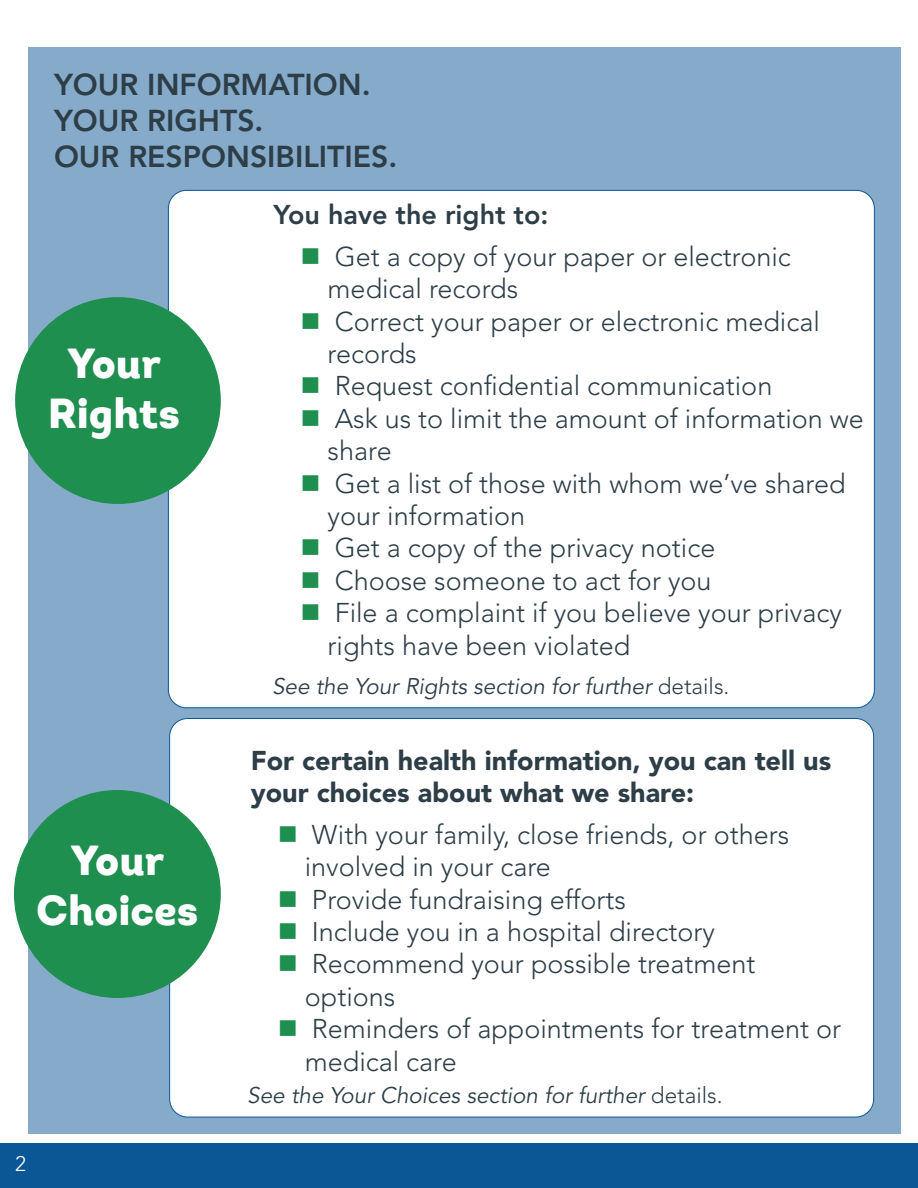
<style>
.page{position:relative;width:918px;height:1188px;background:#fff}
.page>*{position:absolute;margin:0;border:0;box-sizing:border-box;transform-origin:0 0}
.t1{font:41.85px "Intro Black Alt";color:#fff}
.Body_-_Avenir_Light{font:800 30px "Avenir LT Std";color:#2d3e47}
.t2{font:300 27px/32.4px "Avenir LT Std";color:#2d3e47}
.t3{font:900 27px/32.4px "Avenir LT Std";color:#2d3e47}
.Light_Green_Bullets{font:800 27px "Avenir LT Std";color:#2d3e47}
.Light_Green_Bullets-2{font:italic 22.5px "Avenir LT Std";color:#2d3e47}
.t4{font:300 21px "Avenir LT Std";color:#fff}
.s1{font-weight:300;font-style:normal}
</style>
<div class="page">
<div style="left:0;top:1144px;width:918px;height:44px;background:#0b5695"></div>
<div style="left:28px;top:48px;width:873px;height:1086px;background:#85aaca"></div>
<div style="left:168px;top:190px;width:706px;height:518px;background:#fff;border-radius:18px"></div>
<div style="left:18px;top:300px;width:200px;height:201px;background:#1f8f50;border-radius:50%"></div>
<div style="left:15px;top:297px;width:206px;height:207px;border:6px solid #1f8f50;border-radius:50%"></div>
<div style="left:170px;top:719px;width:704px;height:398px;background:#fff;border-radius:18px"></div>
<div style="left:17px;top:793px;width:201px;height:202px;background:#1f8f50;border-radius:50%"></div>
<div style="left:14px;top:790px;width:207px;height:208px;border:6px solid #1f8f50;border-radius:50%"></div>
<p class="Body_-_Avenir_Light" style="left:54px;top:67px;width:318px">YOUR INFORMATION.</p>
<p class="Body_-_Avenir_Light" style="left:54px;top:103px;width:211px">YOUR RIGHTS.</p>
<p class="Body_-_Avenir_Light" style="left:54px;top:139px;width:345px">OUR RESPONSIBILITIES.</p>
<p class="t1" style="left:68px;top:336px;width:95px">Your</p>
<p class="t1" style="left:48px;top:386px;width:134px">Rights</p>
<p class="t1" style="left:71px;top:832px;width:95px">Your</p>
<p class="t1" style="left:36px;top:883px;width:164px">Choices</p>
<p class="Light_Green_Bullets" style="left:274px;top:199px;width:276px">You have the right to:</p>
<p class="t2" style="left:328px;top:240px;width:465px">Get a copy of your paper or electronic medical records</p>
<p class="t2" style="left:328px;top:305px;width:494px">Correct your paper or electronic medical records</p>
<p class="t2" style="left:335px;top:370px;width:439px">Request confidential communication</p>
<p class="t2" style="left:328px;top:402px;width:538px">Ask us to limit the amount of information we share</p>
<p class="t2" style="left:328px;top:467px;width:519px">Get a list of those with whom we’ve shared your information</p>
<p class="t2" style="left:335px;top:532px;width:382px">Get a copy of the privacy notice</p>
<p class="t2" style="left:335px;top:564px;width:378px">Choose someone to act for you</p>
<p class="t2" style="left:328px;top:597px;width:516px">File a complaint if you believe your privacy rights have been violated</p>
<p class="Light_Green_Bullets-2" style="left:272px;top:673px;width:459px">See the Your Rights section for further <span class="s1">details.</span></p>
<p class="t3" style="left:251px;top:744px;width:582px">For certain health information, you can tell us your choices about what we share:</p>
<p class="t2" style="left:305px;top:818px;width:486px">With your family, close friends, or others involved in your care</p>
<p class="t2" style="left:312px;top:883px;width:316px">Provide fundraising efforts</p>
<p class="t2" style="left:312px;top:916px;width:405px">Include you in a hospital directory</p>
<p class="t2" style="left:305px;top:948px;width:452px">Recommend your possible treatment options</p>
<p class="t2" style="left:305px;top:1013px;width:538px">Reminders of appointments for treatment or medical care</p>
<p class="Light_Green_Bullets-2" style="left:247px;top:1083px;width:477px">See the Your Choices section for further <span class="s1">details.</span></p>
<p class="t4" style="left:15px;top:1152px;width:12px">2</p>
</div>
